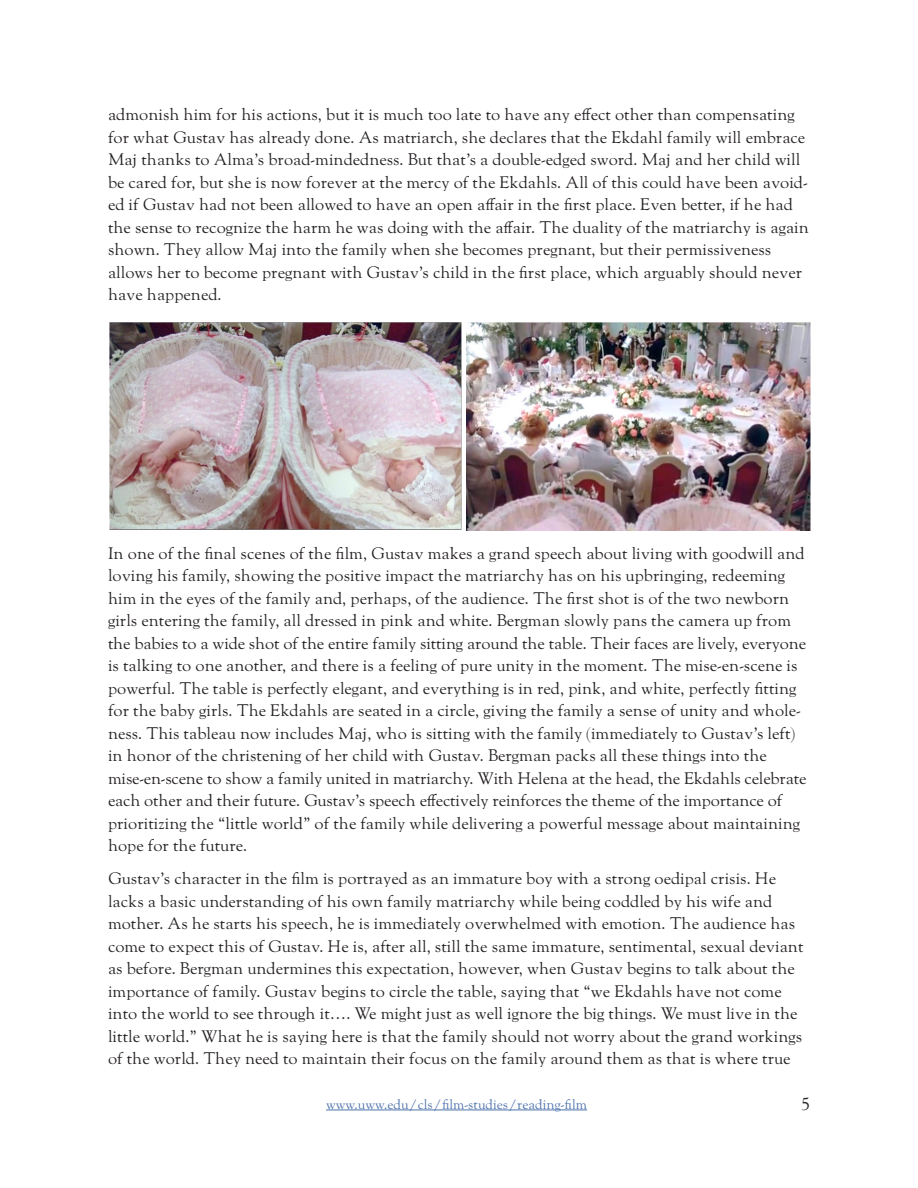
<style>
.page{position:relative;width:918px;height:1188px;background:#fff}
.page>*{position:absolute;margin:0;border:0;box-sizing:border-box;transform-origin:0 0}
.t1{font:18px "LTC Goudy Oldstyle Pro";color:#231f20}
.Body{font:16.5px/22.5px "LTC Goudy Oldstyle Pro";color:#231f20}
.t2{font:13.5px "LTC Goudy Oldstyle Pro";color:#4d72ac}
</style>
<div class="page">
<hr style="left:326px;top:1110px;width:261px;height:1px;background:#4d72ac">
<img style="left:109px;top:322px;width:353px;height:208px">
<img style="left:466px;top:322px;width:345px;height:209px">
<p class="Body" style="left:108px;top:104px;width:702px">admonish him for his actions, but it is much too late to have any effect other than compensating for what Gustav has already done. As matriarch, she declares that the Ekdahl family will embrace Maj thanks to Alma’s broad-mindedness. But that’s a double-edged sword. Maj and her child will be cared for, but she is now forever at the mercy of the Ekdahls. All of this could have been avoid&shy;ed if Gustav had not been allowed to have an open affair in the first place. Even better, if he had the sense to recognize the harm he was doing with the affair. The duality of the matriarchy is again shown. They allow Maj into the family when she becomes pregnant, but their permissiveness allows her to become pregnant with Gustav’s child in the first place, which arguably should never have happened.</p>
<p class="Body" style="left:108px;top:542px;width:700px">In one of the final scenes of the film, Gustav makes a grand speech about living with goodwill and loving his family, showing the positive impact the matriarchy has on his upbringing, redeeming him in the eyes of the family and, perhaps, of the audience. The first shot is of the two newborn girls entering the family, all dressed in pink and white. Bergman slowly pans the camera up from the babies to a wide shot of the entire family sitting around the table. Their faces are lively, everyone is talking to one another, and there is a feeling of pure unity in the moment. The mise-en-scene is powerful. The table is perfectly elegant, and everything is in red, pink, and white, perfectly fitting for the baby girls. The Ekdahls are seated in a circle, giving the family a sense of unity and whole&shy;ness. This tableau now includes Maj, who is sitting with the family (immediately to Gustav’s left) in honor of the christening of her child with Gustav. Bergman packs all these things into the mise-en-scene to show a family united in matriarchy. With Helena at the head, the Ekdahls celebrate each other and their future. Gustav’s speech effectively reinforces the theme of the importance of prioritizing the “little world” of the family while delivering a powerful message about maintaining hope for the future.</p>
<p class="Body" style="left:108px;top:868px;width:697px">Gustav’s character in the film is portrayed as an immature boy with a strong oedipal crisis. He lacks a basic understanding of his own family matriarchy while being coddled by his wife and mother. As he starts his speech, he is immediately overwhelmed with emotion. The audience has come to expect this of Gustav. He is, after all, still the same immature, sentimental, sexual deviant as before. Bergman undermines this expectation, however, when Gustav begins to talk about the importance of family. Gustav begins to circle the table, saying that “we Ekdahls have not come into the world to see through it…. We might just as well ignore the big things. We must live in the little world.” What he is saying here is that the family should not worry about the grand workings of the world. They need to maintain their focus on the family around them as that is where true</p>
<p class="t2" style="left:326px;top:1096px;width:262px">www.uww.edu/cls/film-studies/reading-film</p>
<p class="t1" style="left:801px;top:1094px;width:10px">5</p>
</div>
